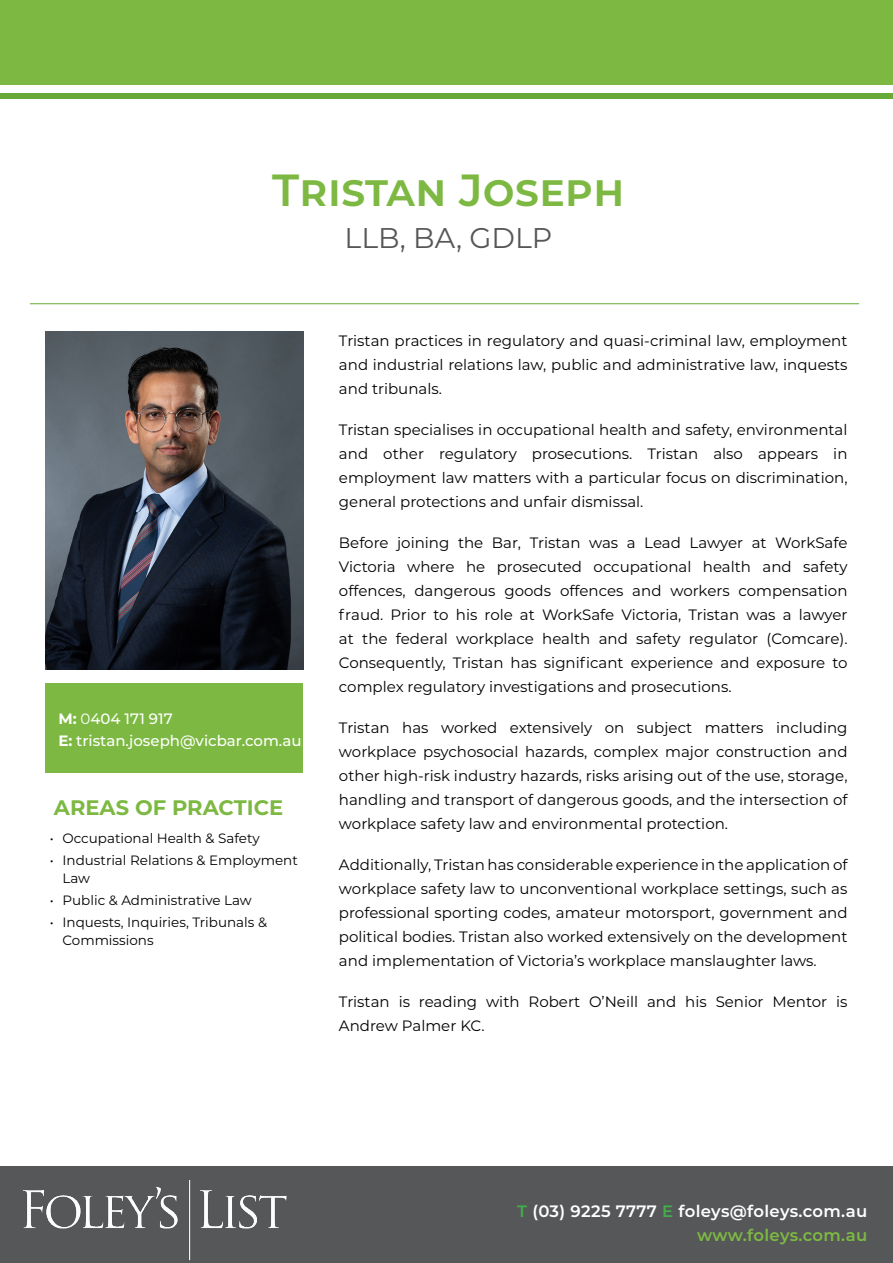
<style>
.page{position:relative;width:893px;height:1263px;background:#fff}
.page>*{position:absolute;margin:0;border:0;box-sizing:border-box;transform-origin:0 0}
.t1{font:600 45px "Montserrat";color:#7db942}
.t2{font:28.5px "Montserrat";color:#565759}
.t3{font:700 21px "Montserrat";color:#7db942}
.t4{font:600 16.5px/24px "Montserrat";letter-spacing:.015em;color:#fff;text-align:right}
.t5{font:15px/24px "Montserrat";color:#000;text-align:justify}
.t6{font:500 15px/22.2px "Montserrat";color:#fff}
.t7{font:13.5px/18px "Montserrat";color:#000}
.s1{font-weight:700}
.s2{font-weight:400}
.s3{color:#41ad49}
.s4{color:#7db942}
</style>
<div class="page">
<div style="left:0;top:0;width:893px;height:85px;background:#7db942"></div>
<div style="left:0;top:93px;width:893px;height:6px;background:#68aa38"></div>
<hr style="left:30px;top:303px;width:829px;height:1px;background:#68aa38">
<div style="left:0;top:1166px;width:893px;height:97px;background:#565759"></div>
<img style="left:22px;top:1180px;width:265px;height:80px">
<div style="left:46px;top:683px;width:257px;height:89px;background:#7db942"></div>
<img style="left:45px;top:331px;width:258px;height:339px">
<h1 class="t1" style="left:272px;top:158px;width:354px">Tristan Joseph</h1>
<h2 class="t2" style="left:345px;top:219px;width:209px">LLB, BA, GDLP</h2>
<p class="t6" style="left:58px;top:707px;width:245px"><span class="s1">M:</span> <span class="s2">0</span>404 171 917<br><span class="s1">E:</span> tristan.joseph@vicbar.com.au</p>
<h3 class="t3" style="left:54px;top:792px;width:231px">AREAS OF PRACTICE</h3>
<p class="t7" style="left:50px;top:828px;width:211px">• Occupational Health &amp; Safety</p>
<p class="t7" style="left:62px;top:851px;width:237px;text-indent:-13px">• Industrial Relations &amp; Employment<br>Law</p>
<p class="t7" style="left:50px;top:891px;width:204px">• Public &amp; Administrative Law</p>
<p class="t7" style="left:62px;top:913px;width:206px;text-indent:-13px">• Inquests, Inquiries, Tribunals &amp;<br>Commissions</p>
<p class="t5" style="left:339px;top:328px;width:510px">Tristan practices in regulatory and quasi-criminal law, employment and industrial relations law, public and administrative law, inquests and tribunals.</p>
<p class="t5" style="left:339px;top:417px;width:510px">Tristan specialises in occupational health and safety, environmental and other regulatory prosecutions. Tristan also appears in employment law matters with a particular focus on discrimination, general protections and unfair dismissal.</p>
<p class="t5" style="left:339px;top:530px;width:510px">Before joining the Bar, Tristan was a Lead Lawyer at WorkSafe Victoria where he prosecuted occupational health and safety offences, dangerous goods offences and workers compensation fraud. Prior to his role at WorkSafe Victoria, Tristan was a lawyer at the federal workplace health and safety regulator (Comcare).<br>Consequently, Tristan has significant experience and exposure to complex regulatory investigations and prosecutions.</p>
<p class="t5" style="left:339px;top:715px;width:510px">Tristan has worked extensively on subject matters including workplace psychosocial hazards, complex major construction and other high-risk industry hazards, risks arising out of the use, storage, handling and transport of dangerous goods, and the intersection of workplace safety law and environmental protection.</p>
<p class="t5" style="left:339px;top:852px;width:510px">Additionally, Tristan has considerable experience in the application of workplace safety law to unconventional workplace settings, such as professional sporting codes, amateur motorsport, government and political bodies. Tristan also worked extensively on the development and implementation of Victoria’s workplace manslaughter laws.</p>
<p class="t5" style="left:339px;top:989px;width:510px">Tristan is reading with Robert O’Neill and his Senior Mentor is<br>Andrew Palmer KC.</p>
<p class="t4" style="left:517px;top:1198px;width:352px"><span class="s3">T</span> (03) 9225 7777 <span class="s3">E</span> foleys@foleys.com.au <span class="s4">www.foleys.com.au</span></p>
</div>
